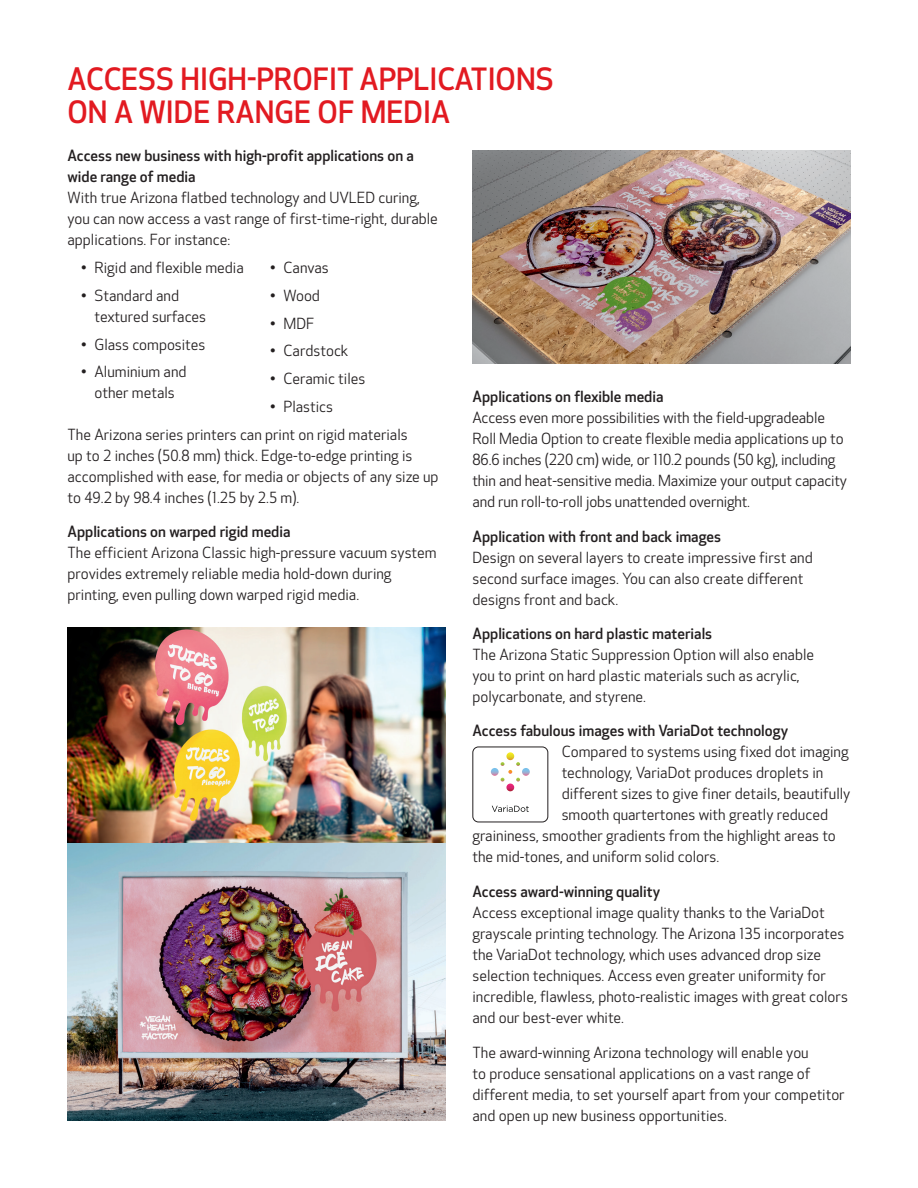
<style>
.page{position:relative;width:918px;height:1188px;background:#fff}
.page>*{position:absolute;margin:0;border:0;box-sizing:border-box;transform-origin:0 0}
.t1{font:500 30px/33px "Optic Sans 301";color:#e21a21}
.t2{font:15px/21px "Optic Sans 201";color:#231f20}
.t3{font:500 15px/21px "Optic Sans 301";color:#231f20}
</style>
<div class="page">
<img style="left:472px;top:150px;width:378px;height:214px">
<img style="left:68px;top:627px;width:378px;height:216px">
<img style="left:68px;top:843px;width:378px;height:277px">
<svg style="left:473px;top:747px;width:75px;height:75px"></svg>
<div style="left:472px;top:747px;width:76px;height:75px;border:1px solid #231f20;border-radius:6px"></div>
<h1 class="t1" style="left:68px;top:64px;width:488px">ACCESS HIGH-PROFIT APPLICATIONS<br>ON A WIDE RANGE OF MEDIA</h1>
<p class="t3" style="left:68px;top:146px;width:348px">Access new business with high-profit applications on a wide range of media</p>
<p class="t2" style="left:68px;top:188px;width:372px">With true Arizona flatbed technology and UVLED curing, you can now access a vast range of first-time-right, durable applications. For instance:</p>
<p class="t2" style="left:270px;top:258px;width:60px">• Canvas</p>
<p class="t2" style="left:270px;top:285px;width:52px">• Wood</p>
<p class="t2" style="left:270px;top:313px;width:46px">• MDF</p>
<p class="t2" style="left:270px;top:341px;width:80px">• Cardstock</p>
<p class="t2" style="left:270px;top:369px;width:97px">• Ceramic tiles</p>
<p class="t2" style="left:67px;top:393px;width:342px;line-height:28.2px;text-indent:203px">• Plastics<br>The Arizona series printers can print on rigid materials</p>
<p class="t2" style="left:67px;top:446px;width:373px">up to 2 inches (50.8 mm) thick. Edge-to-edge printing is accomplished with ease, for media or objects of any size up to 49.2 by 98.4 inches (1.25 by 2.5 m).</p>
<p class="t3" style="left:67px;top:522px;width:225px">Applications on warped rigid media</p>
<p class="t2" style="left:67px;top:543px;width:371px">The efficient Arizona Classic high-pressure vacuum system provides extremely reliable media hold-down during printing, even pulling down warped rigid media.</p>
<p class="t2" style="left:81px;top:258px;width:164px">• Rigid and flexible media</p>
<p class="t2" style="left:94px;top:285px;width:113px;text-indent:-14px">• Standard and textured surfaces</p>
<p class="t2" style="left:81px;top:334px;width:126px">• Glass composites</p>
<p class="t2" style="left:81px;top:362px;width:107px;text-align:center">• Aluminium and other metals</p>
<p class="t3" style="left:472px;top:387px;width:193px">Applications on flexible media</p>
<p class="t2" style="left:472px;top:408px;width:376px">Access even more possibilities with the field-upgradeable Roll Media Option to create flexible media applications up to 86.6 inches (220 cm) wide, or 110.2 pounds (50 kg), including thin and heat-sensitive media. Maximize your output capacity and run roll-to-roll jobs unattended overnight.</p>
<p class="t3" style="left:472px;top:526px;width:250px">Application with front and back images</p>
<p class="t2" style="left:472px;top:547px;width:342px">Design on several layers to create impressive first and second surface images. You can also create different designs front and back.</p>
<p class="t3" style="left:472px;top:624px;width:241px">Applications on hard plastic materials</p>
<p class="t2" style="left:472px;top:645px;width:343px">The Arizona Static Suppression Option will also enable you to print on hard plastic materials such as acrylic, polycarbonate, and styrene.</p>
<p class="t3" style="left:472px;top:721px;width:317px">Access fabulous images with VariaDot technology</p>
<p class="t2" style="left:562px;top:742px;width:289px">Compared to systems using fixed dot imaging</p>
<p class="t2" style="left:562px;top:763px;width:263px">technology, VariaDot produces droplets in</p>
<p class="t2" style="left:562px;top:784px;width:290px">different sizes to give finer details, beautifully</p>
<p class="t2" style="left:562px;top:805px;width:268px">smooth quartertones with greatly reduced</p>
<p class="t2" style="left:472px;top:826px;width:365px">graininess, smoother gradients from the highlight areas to</p>
<p class="t2" style="left:472px;top:847px;width:248px">the mid-tones, and uniform solid colors.</p>
<p class="t3" style="left:472px;top:882px;width:189px">Access award-winning quality</p>
<p class="t2" style="left:472px;top:903px;width:377px">Access exceptional image quality thanks to the VariaDot grayscale printing technology. The Arizona 135 incorporates the VariaDot technology, which uses advanced drop size selection techniques. Access even greater uniformity for incredible, flawless, photo-realistic images with great colors and our best-ever white.</p>
<p class="t2" style="left:472px;top:1042px;width:374px">The award-winning Arizona technology will enable you<br>to produce sensational applications on a vast range of different media, to set yourself apart from your competitor and open up new business opportunities.</p>
</div>
